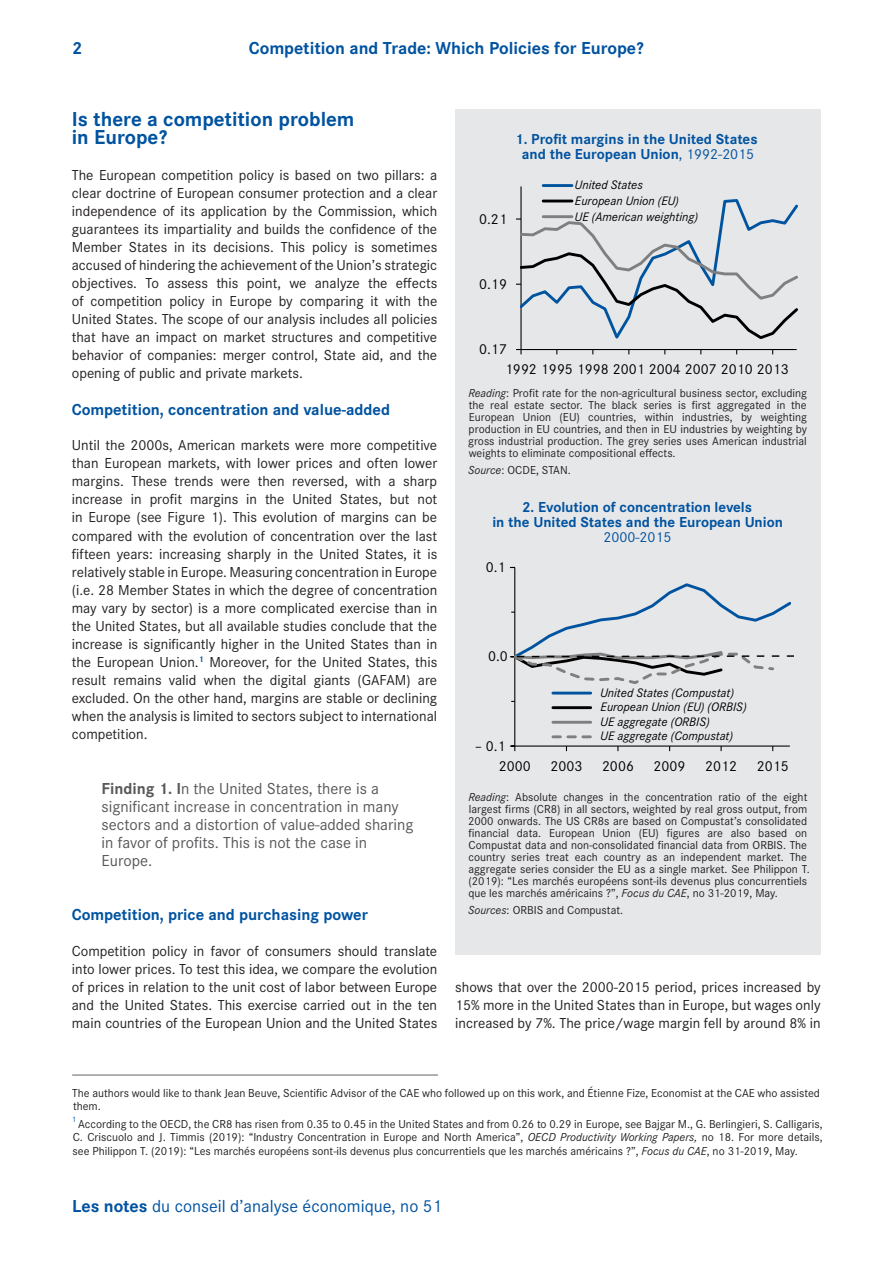
<style>
.page{position:relative;width:893px;height:1263px;background:#fff}
.page>*{position:absolute;margin:0;border:0;box-sizing:border-box;transform-origin:0 0}
.Intertitre___Niveau{font:700 21px/18px "Corporate S";color:#0153a0}
.t1{font:700 18px "Corporate S";color:#0153a0}
.t2{font:18px "Corporate S";color:#0153a0}
.Texte___Exergue{font:16.5px/18px "Corporate S";color:#57585a}
.Intertitre___Niveau-2{font:700 16.5px "Corporate S";color:#0153a0}
.Texte___Normal{font:15px/18px "Corporate S";color:#231f20;text-align:justify}
.Illustration___Titre{font:700 15px/15px "Corporate S";color:#0153a0;text-align:center}
.t3{font:15px "Corporate S";color:#000}
.t4{font:italic 12.75px/14.5px "Corporate S";color:#000}
.Illustration___Sourc{font:12px/12px "Corporate S";color:#231f20;text-align:justify}
.Texte___Note_BdP_sui{font:12px/13.5px "Corporate S";color:#231f20;text-align:justify}
.Texte___Note_BdP{font:12px/13.5px "Corporate S";color:#231f20}
.Texte___Note_BdP_sui-2{font:8.25px "Corporate S";color:#0153a0}
.s1{font-weight:700}
.s2{font-weight:400}
.s3{font-style:italic}
</style>
<div class="page">
<hr style="left:72px;top:1075px;width:366px;height:1px;background:#636366">
<div style="left:455px;top:109px;width:366px;height:846px;background:#e6e7e9"></div>
<hr style="left:520px;top:186px;width:2px;height:164px;background:#000">
<hr style="left:521px;top:349px;width:276px;height:1px;background:#000">
<svg style="left:516px;top:349px;width:6px;height:5px"></svg>
<svg style="left:516px;top:197px;width:282px;height:146px"></svg>
<hr style="left:543px;top:184px;width:29px;height:3px;background:#00539f">
<hr style="left:543px;top:200px;width:29px;height:2px;background:#000">
<hr style="left:543px;top:215px;width:29px;height:3px;background:#7f7f7f">
<hr style="left:514px;top:567px;width:1px;height:179px;background:#000">
<hr style="left:515px;top:745px;width:275px;height:2px;background:#000">
<svg style="left:510px;top:745px;width:5px;height:6px"></svg>
<hr style="left:553px;top:692px;width:38px;height:2px;background:#00539f">
<hr style="left:553px;top:706px;width:38px;height:3px;background:#000">
<hr style="left:553px;top:721px;width:38px;height:3px;background:#7f7f7f">
<svg style="left:553px;top:735px;width:38px;height:3px"></svg>
<svg style="left:510px;top:582px;width:284px;height:104px"></svg>
<p class="t1" style="left:72px;top:36px;width:12px">2</p>
<p class="t1" style="left:249px;top:36px;width:396px">Competition and Trade: Which Policies for Europe?</p>
<p class="Intertitre___Niveau" style="left:72px;top:110px;width:284px">Is there a competition problem in Europe?</p>
<p class="Texte___Normal" style="left:72px;top:165px;width:367px">The European competition policy is based on two pillars: a clear doctrine of European consumer protection and a clear independence of its application by the Commission, which guarantees its impartiality and builds the confidence of the Member States in its decisions. This policy is sometimes accused of hindering the achievement of the Union’s strategic objectives. To assess this point, we analyze the effects of competition policy in Europe by comparing it with the United States. The scope of our analysis includes all policies that have an impact on market structures and competitive behavior of companies: merger control, State aid, and the opening of public and private markets.</p>
<p class="Intertitre___Niveau-2" style="left:72px;top:398px;width:320px">Competition, concentration and value-added</p>
<p class="Texte___Normal" style="left:72px;top:436px;width:367px">Until the 2000s, American markets were more competitive than European markets, with lower prices and often lower margins. These trends were then reversed, with a sharp increase in profit margins in the United States, but not in Europe (see Figure 1). This evolution of margins can be compared with the evolution of concentration over the last fifteen years: increasing sharply in the United States, it is relatively stable in Europe. Measuring concentration in Europe (i.e. 28 Member States in which the degree of concentration may vary by sector) is a more complicated exercise than in the United States, but all available studies conclude that the increase is significantly higher in the United States than in the European Union.<sup>1</sup> Moreover, for the United States, this result remains valid when the digital giants (GAFAM) are excluded. On the other hand, margins are stable or declining when the analysis is limited to sectors subject to international competition.</p>
<p class="Texte___Exergue" style="left:102px;top:779px;width:313px"><span class="s1">Finding 1. I</span>n the United States, there is a significant increase in concentration in many sectors and a distortion of value-added sharing in favor of profits. This is not the case in Europe.</p>
<p class="Intertitre___Niveau-2" style="left:72px;top:903px;width:298px">Competition, price and purchasing power</p>
<p class="Texte___Normal" style="left:72px;top:942px;width:367px">Competition policy in favor of consumers should translate into lower prices. To test this idea, we compare the evolution of prices in relation to the unit cost of labor between Europe and the United States. This exercise carried out in the ten main countries of the European Union and the United States</p>
<p class="t3" style="left:479px;top:209px;width:29px">0.21</p>
<p class="Illustration___Titre" style="left:515px;top:131px;width:244px">1. Profit margins in the United States and the European Union<span class="s2">, 1992-2015</span></p>
<p class="t4" style="left:575px;top:177px;width:124px;line-height:15.6px">United States<br>European Union (EU)<br>UE (American weighting)</p>
<p class="t3" style="left:479px;top:274px;width:29px">0.19</p>
<p class="t3" style="left:479px;top:339px;width:29px">0.17</p>
<p class="t3" style="left:505px;top:359px;width:285px">1992 1995 1998 2001 2004 2007 2010 2013</p>
<p class="Illustration___Sourc" style="left:468px;top:387px;width:340px"><span class="s3">Reading</span>: Profit rate for the non-agricultural business sector, excluding the real estate sector. The black series is first aggregated in the European Union (EU) countries, within industries, by weighting production in EU countries, and then in EU industries by weighting by gross industrial production. The grey series uses American industrial weights to eliminate compositional effects.</p>
<p class="Illustration___Sourc" style="left:468px;top:463px;width:104px"><span class="s3">Source</span>: OCDE, STAN.</p>
<p class="Illustration___Titre" style="left:492px;top:499px;width:292px">2. Evolution of concentration levels<br>in the United States and the European Union<br><span class="s2">2000-2015</span></p>
<p class="t3" style="left:486px;top:557px;width:21px">0.1</p>
<p class="t3" style="left:488px;top:647px;width:21px">0.0</p>
<p class="t3" style="left:475px;top:736px;width:32px">– 0.1</p>
<p class="t4" style="left:601px;top:685px;width:148px">United States (Compustat)<br>European Union (EU) (ORBIS)<br>UE aggregate (ORBIS)<br>UE aggregate (Compustat)</p>
<p class="t3" style="left:499px;top:756px;width:33px">2000</p>
<p class="t3" style="left:550px;top:756px;width:33px">2003</p>
<p class="t3" style="left:602px;top:756px;width:33px">2006</p>
<p class="t3" style="left:654px;top:756px;width:33px">2009</p>
<p class="t3" style="left:705px;top:756px;width:33px">2012</p>
<p class="t3" style="left:757px;top:756px;width:33px">2015</p>
<p class="Illustration___Sourc" style="left:468px;top:791px;width:343px;text-align:left"><span class="s3">Reading</span>: Absolute changes in the concentration ratio of the eight largest firms (CR8) in all sectors, weighted by real gross output, from 2000 onwards. The US CR8s are based on Compustat’s consolidated financial data. European Union (EU) figures are also based on Compustat data and non-consolidated financial data from ORBIS. The country series treat each country as an independent market. The aggregate series consider the EU as a single market. See Philippon T. (2019): “Les marchés européens sont-ils devenus plus concurrentiels que les marchés américains ?”, <span class="s3">Focus du CAE</span>, no 31-2019, May.</p>
<p class="Illustration___Sourc" style="left:468px;top:903px;width:157px"><span class="s3">Sources</span>: ORBIS and Compustat.</p>
<p class="Texte___Normal" style="left:455px;top:978px;width:367px">shows that over the 2000-2015 period, prices increased by 15% more in the United States than in Europe, but wages only increased by 7%. The price/wage margin fell by around 8% in</p>
<p class="Texte___Note_BdP" style="left:72px;top:1085px;width:749px">The authors would like to thank Jean Beuve, Scientific Advisor of the CAE who followed up on this work, and Étienne Fize, Economist at the CAE who assisted them.</p>
<p class="Texte___Note_BdP_sui-2" style="left:72px;top:1114px;width:6px">1</p>
<p class="Texte___Note_BdP_sui" style="left:73px;top:1117px;width:751px;text-indent:6px">According to the OECD, the CR8 has risen from 0.35 to 0.45 in the United States and from 0.26 to 0.29 in Europe, see Bajgar M., G. Berlingieri, S. Calligaris, C. Criscuolo and J. Timmis (2019): “Industry Concentration in Europe and North America”, <span class="s3">OECD Productivity Working Papers,</span> no 18. For more details, see Philippon T. (2019): “Les marchés européens sont-ils devenus plus concurrentiels que les marchés américains ?”, <span class="s3">Focus du CAE</span>, no 31-2019, May.</p>
<p class="t2" style="left:72px;top:1194px;width:371px"><span class="s1">Les notes</span> du conseil d’analyse économique, no 51</p>
</div>
